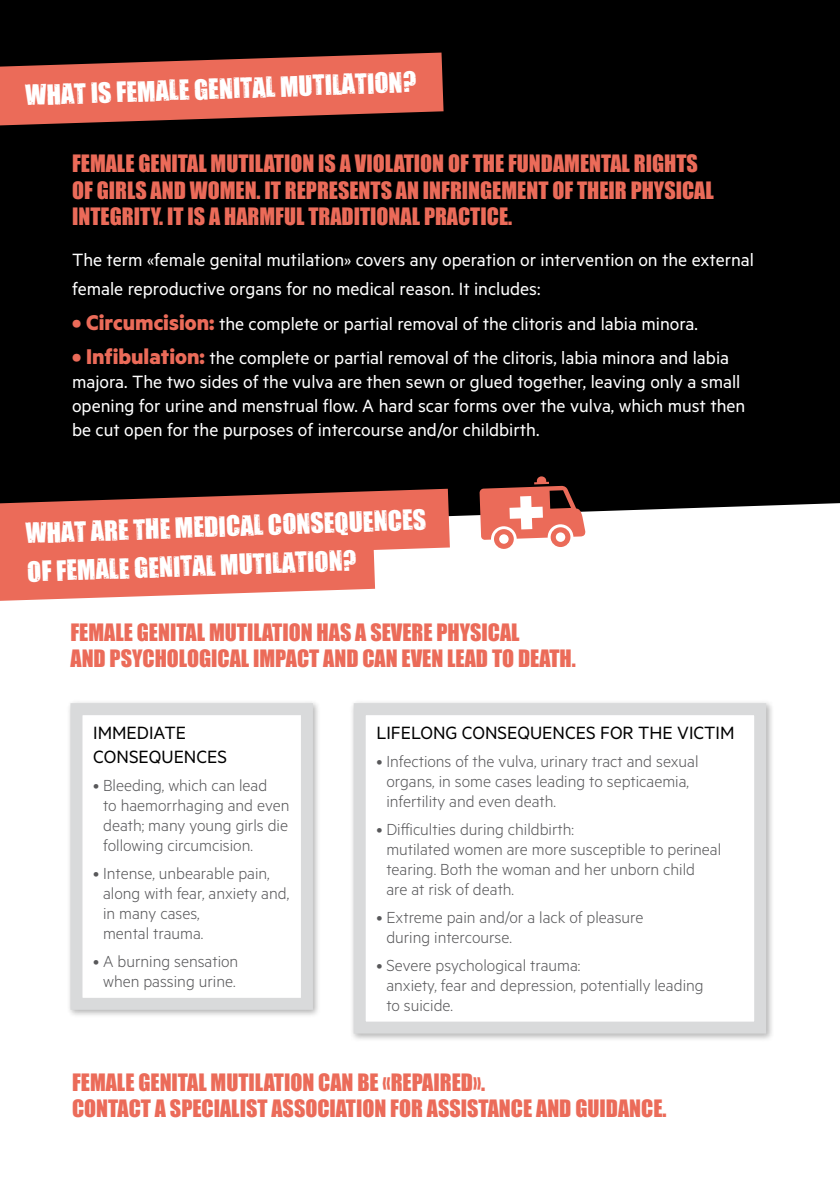
<style>
.page{position:relative;width:840px;height:1191px;background:#fff}
.page>*{position:absolute;margin:0;border:0;box-sizing:border-box;transform-origin:0 0}
.t1{font:25.8px/38.6px "Impacted 20";color:#fff}
.t2{font:22px/26.4px "Impact";color:#eb6b59}
.t3{font:20px/24px "Metric";color:#fff}
.t4{font:20px/24px "Metric";color:#000}
.t5{font:300 18px/20px "Metric";color:#58585a}
.s1{font-weight:700;font-size:24px;color:#eb6b59}
</style>
<div class="page">
<div style="left:0;top:0;width:839px;height:531px;background:#000"></div>
<div style="left:349px;top:699px;width:424px;height:342px;background:#000;opacity:.3"></div>
<div style="left:353px;top:703px;width:412px;height:330px;background:#fff;border:12px solid #d9dadb"></div>
<svg style="left:0;top:53px;width:443px;height:72px;background:#bf5748"></svg>
<svg style="left:0;top:489px;width:449px;height:112px;background:#de7667"></svg>
<svg style="left:479px;top:476px;width:106px;height:73px"></svg>
<div style="left:66px;top:699px;width:255px;height:319px;background:#000;opacity:.3"></div>
<div style="left:70px;top:703px;width:243px;height:306px;background:#fff;border:12px solid #d9dadb"></div>
<h1 class="t1" style="left:25px;top:75px;width:392px;rotate:-2deg">WHAT IS FEMALE GENITAL MUTILATION?</h1>
<p class="t2" style="left:72px;top:150px;width:643px">FEMALE GENITAL MUTILATION IS A VIOLATION OF THE FUNDAMENTAL RIGHTS<br>OF GIRLS AND WOMEN. IT REPRESENTS AN INFRINGEMENT OF THEIR PHYSICAL<br>INTEGRITY. IT IS A HARMFUL TRADITIONAL PRACTICE.</p>
<p class="t3" style="left:72px;top:245px;width:683px;line-height:28.8px">The term «female genital mutilation» covers any operation or intervention on the external female reproductive organs for no medical reason. It includes:</p>
<p class="t3" style="left:72px;top:311px;width:627px"><span class="s1">• Circumcision:</span> the complete or partial removal of the clitoris and labia minora.</p>
<p class="t3" style="left:72px;top:345px;width:674px"><span class="s1">• Infibulation:</span> the complete or partial removal of the clitoris, labia minora and labia majora. The two sides of the vulva are then sewn or glued together, leaving only a small opening for urine and menstrual flow. A hard scar forms over the vulva, which must then be cut open for the purposes of intercourse and/or childbirth.</p>
<h1 class="t1" style="left:25px;top:513px;width:402px;rotate:-2deg">WHAT ARE THE MEDICAL CONSEQUENCES<br>OF FEMALE GENITAL MUTILATION?</h1>
<p class="t2" style="left:70px;top:618px;width:506px">FEMALE GENITAL MUTILATION HAS A SEVERE PHYSICAL<br>AND PSYCHOLOGICAL IMPACT AND CAN EVEN LEAD TO DEATH.</p>
<p class="t4" style="left:93px;top:720px;width:135px">IMMEDIATE<br>CONSEQUENCES</p>
<p class="t5" style="left:103px;top:774px;width:188px;text-indent:-10px">• Bleeding, which can lead<br>to haemorrhaging and even death; many young girls die following circumcision.</p>
<p class="t5" style="left:103px;top:862px;width:187px;text-indent:-10px">• Intense, unbearable pain, along with fear, anxiety and, in many cases,<br>mental trauma.</p>
<p class="t5" style="left:93px;top:950px;width:146px;text-align:center">• A burning sensation when passing urine.</p>
<p class="t4" style="left:376px;top:720px;width:359px">LIFELONG CONSEQUENCES FOR THE VICTIM</p>
<p class="t5" style="left:386px;top:750px;width:313px;text-indent:-10px">• Infections of the vulva, urinary tract and sexual organs, in some cases leading to septicaemia, infertility and even death.</p>
<p class="t5" style="left:386px;top:818px;width:336px;text-indent:-10px">• Difficulties during childbirth:<br>mutilated women are more susceptible to perineal tearing. Both the woman and her unborn child<br>are at risk of death.</p>
<p class="t5" style="left:386px;top:906px;width:258px;text-indent:-10px">• Extreme pain and/or a lack of pleasure during intercourse.</p>
<p class="t5" style="left:386px;top:954px;width:318px;text-indent:-10px">• Severe psychological trauma:<br>anxiety, fear and depression, potentially leading to suicide.</p>
<p class="t2" style="left:72px;top:1068px;width:595px">FEMALE GENITAL MUTILATION CAN BE «REPAIRED».<br>CONTACT A SPECIALIST ASSOCIATION FOR ASSISTANCE AND GUIDANCE.</p>
</div>
